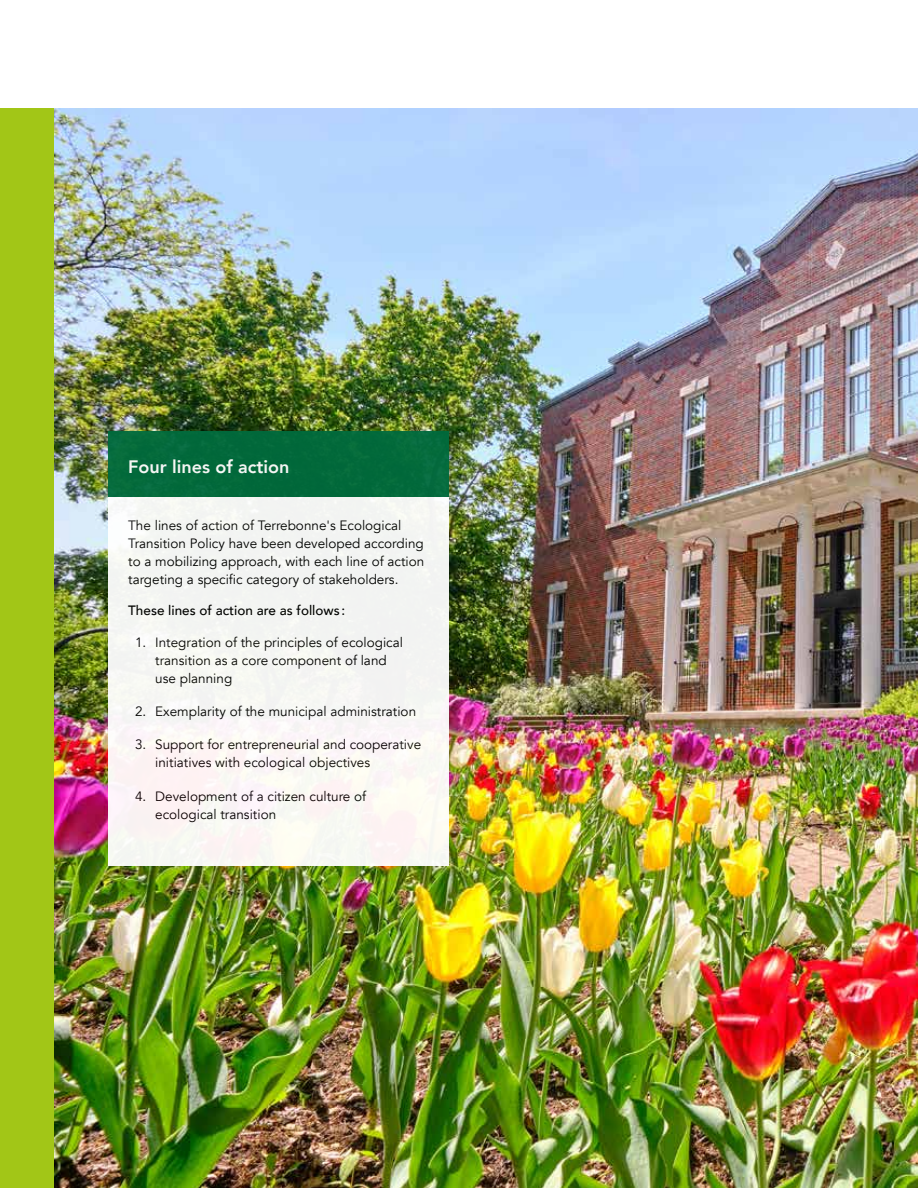
<style>
.page{position:relative;width:918px;height:1188px;background:#fff}
.page>*{position:absolute;margin:0;border:0;box-sizing:border-box;transform-origin:0 0}
.t1{font:800 18px "Avenir";color:#fff}
.t2{font:13.5px/18px "Avenir";color:#000}
.t3{font:500 13.5px "Avenir";color:#000}
</style>
<div class="page">
<div style="left:0;top:108px;width:54px;height:1080px;background:#a2c617"></div>
<img style="left:54px;top:108px;width:864px;height:1080px">
<div style="left:108px;top:434px;width:341px;height:432px;background:#f6f5f3"></div>
<div style="left:108px;top:431px;width:341px;height:66px;background:#006b3d"></div>
<h1 class="t1" style="left:128px;top:453px;width:163px">Four lines of action</h1>
<p class="t2" style="left:128px;top:516px;width:297px">The lines of action of Terrebonne's Ecological Transition Policy have been developed according to a mobilizing approach, with each line of action targeting a specific category of stakeholders.</p>
<p class="t3" style="left:128px;top:599px;width:219px">These lines of action are as follows :</p>
<p class="t2" style="left:155px;top:633px;width:249px;text-indent:-20px">1. Integration of the principles of ecological transition as a core component of land use planning</p>
<p class="t2" style="left:135px;top:703px;width:283px">2. Exemplarity of the municipal administration</p>
<p class="t2" style="left:155px;top:736px;width:267px;text-indent:-20px">3. Support for entrepreneurial and cooperative initiatives with ecological objectives</p>
<p class="t2" style="left:155px;top:787px;width:213px;text-indent:-20px">4. Development of a citizen culture of ecological transition</p>
</div>
